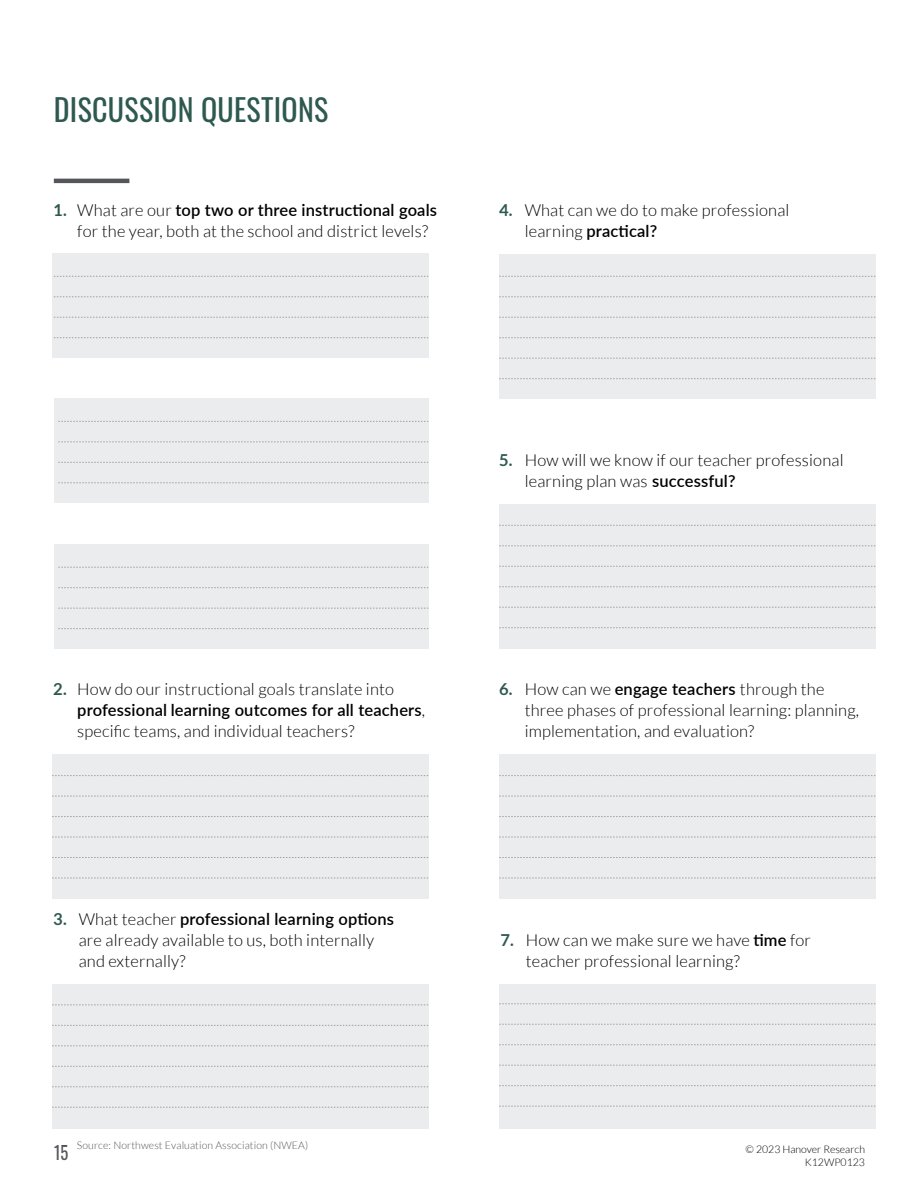
<style>
.page{position:relative;width:918px;height:1188px;background:#fff}
.page>*{position:absolute;margin:0;border:0;box-sizing:border-box;transform-origin:0 0}
.t1{font:30px "Oswald";letter-spacing:.01em;color:#2e5950}
.t2{font:18.15px "Oswald";color:#54565b;scale:.91 1}
.t3{font:300 16.5px/21px "Lato";letter-spacing:.01em;color:#000}
.t4{font:300 10.5px "Lato";letter-spacing:.01em;color:#54565b}
.t5{font:300 10.5px/12.6px "Lato";color:#000;text-align:right}
.s1{font-weight:700;color:#2e5950}
.s2{font-weight:600}
</style>
<div class="page">
<div style="left:52px;top:254px;width:376px;height:104px;background:#ebeced"></div>
<div style="left:52px;top:754px;width:376px;height:145px;background:#ebeced"></div>
<div style="left:52px;top:984px;width:376px;height:144px;background:#ebeced"></div>
<div style="left:499px;top:984px;width:376px;height:144px;background:#ebeced"></div>
<div style="left:499px;top:254px;width:376px;height:145px;background:#ebeced"></div>
<div style="left:499px;top:504px;width:376px;height:145px;background:#ebeced"></div>
<div style="left:499px;top:754px;width:376px;height:145px;background:#ebeced"></div>
<hr style="left:54px;top:179px;width:75px;height:4px;background:#54565b">
<svg style="left:499px;top:276px;width:376px;height:1px"></svg>
<svg style="left:499px;top:297px;width:376px;height:1px"></svg>
<svg style="left:499px;top:317px;width:376px;height:1px"></svg>
<svg style="left:499px;top:337px;width:376px;height:1px"></svg>
<svg style="left:499px;top:358px;width:376px;height:1px"></svg>
<svg style="left:499px;top:378px;width:376px;height:1px"></svg>
<svg style="left:52px;top:775px;width:376px;height:1px"></svg>
<svg style="left:52px;top:796px;width:376px;height:1px"></svg>
<svg style="left:52px;top:816px;width:376px;height:1px"></svg>
<svg style="left:52px;top:837px;width:376px;height:1px"></svg>
<svg style="left:52px;top:857px;width:376px;height:1px"></svg>
<svg style="left:52px;top:878px;width:376px;height:1px"></svg>
<svg style="left:499px;top:525px;width:376px;height:1px"></svg>
<svg style="left:499px;top:546px;width:376px;height:1px"></svg>
<svg style="left:499px;top:566px;width:376px;height:1px"></svg>
<svg style="left:499px;top:586px;width:376px;height:1px"></svg>
<svg style="left:499px;top:607px;width:376px;height:1px"></svg>
<svg style="left:499px;top:627px;width:376px;height:1px"></svg>
<svg style="left:52px;top:1005px;width:376px;height:1px"></svg>
<svg style="left:52px;top:1025px;width:376px;height:1px"></svg>
<svg style="left:52px;top:1046px;width:376px;height:1px"></svg>
<svg style="left:52px;top:1066px;width:376px;height:1px"></svg>
<svg style="left:52px;top:1087px;width:376px;height:1px"></svg>
<svg style="left:52px;top:1107px;width:376px;height:1px"></svg>
<svg style="left:499px;top:775px;width:376px;height:1px"></svg>
<svg style="left:499px;top:796px;width:376px;height:1px"></svg>
<svg style="left:499px;top:816px;width:376px;height:1px"></svg>
<svg style="left:499px;top:837px;width:376px;height:1px"></svg>
<svg style="left:499px;top:857px;width:376px;height:1px"></svg>
<svg style="left:499px;top:878px;width:376px;height:1px"></svg>
<svg style="left:499px;top:1004px;width:376px;height:1px"></svg>
<svg style="left:499px;top:1024px;width:376px;height:1px"></svg>
<svg style="left:499px;top:1044px;width:376px;height:1px"></svg>
<svg style="left:499px;top:1065px;width:376px;height:1px"></svg>
<svg style="left:499px;top:1085px;width:376px;height:1px"></svg>
<svg style="left:499px;top:1106px;width:376px;height:1px"></svg>
<svg style="left:54px;top:276px;width:374px;height:1px"></svg>
<svg style="left:54px;top:297px;width:374px;height:1px"></svg>
<svg style="left:54px;top:317px;width:374px;height:1px"></svg>
<svg style="left:54px;top:337px;width:374px;height:1px"></svg>
<div style="left:54px;top:399px;width:374px;height:104px;background:#ebeced"></div>
<svg style="left:58px;top:421px;width:370px;height:1px"></svg>
<svg style="left:58px;top:442px;width:370px;height:1px"></svg>
<svg style="left:58px;top:462px;width:370px;height:1px"></svg>
<svg style="left:58px;top:483px;width:370px;height:1px"></svg>
<div style="left:54px;top:545px;width:374px;height:104px;background:#ebeced"></div>
<svg style="left:58px;top:567px;width:370px;height:1px"></svg>
<svg style="left:58px;top:587px;width:370px;height:1px"></svg>
<svg style="left:58px;top:608px;width:370px;height:1px"></svg>
<svg style="left:58px;top:628px;width:370px;height:1px"></svg>
<h1 class="t1" style="left:54px;top:83px;width:276px">DISCUSSION QUESTIONS</h1>
<p class="t3" style="left:77px;top:199px;width:361px;text-indent:-24px"><span class="s1">1.</span> What are our <span class="s2">top two or three instructional goals </span>for the year, both at the school and district levels?</p>
<p class="t3" style="left:525px;top:199px;width:266px;text-indent:-25px"><span class="s1">4.</span> What can we do to make professional learning <span class="s2">practical?</span></p>
<p class="t3" style="left:525px;top:450px;width:320px;text-indent:-25px"><span class="s1">5.</span> How will we know if our teacher professional learning plan was <span class="s2">successful?</span></p>
<p class="t3" style="left:77px;top:679px;width:349px;text-indent:-24px"><span class="s1">2.</span> How do our instructional goals translate into <span class="s2">professional learning outcomes for all teachers</span>, specific teams, and individual teachers?</p>
<p class="t3" style="left:525px;top:679px;width:336px;text-indent:-25px"><span class="s1">6.</span> How can we <span class="s2">engage teachers</span> through the three phases of professional learning: planning, implementation, and evaluation?</p>
<p class="t3" style="left:79px;top:908px;width:317px;text-indent:-25px"><span class="s1">3.</span> What teacher <span class="s2">professional learning options </span>are already available to us, both internally and externally?</p>
<p class="t3" style="left:526px;top:929px;width:287px;text-indent:-25px"><span class="s1">7.</span> How can we make sure we have <span class="s2">time</span> for teacher professional learning?</p>
<p class="t2" style="left:54px;top:1136px;width:17px">15</p>
<p class="t4" style="left:77px;top:1139px;width:233px">Source: Northwest Evaluation Association (NWEA)</p>
<p class="t5" style="left:746px;top:1143px;width:121px">© 2023 Hanover Research<br>K12WP0123</p>
</div>
